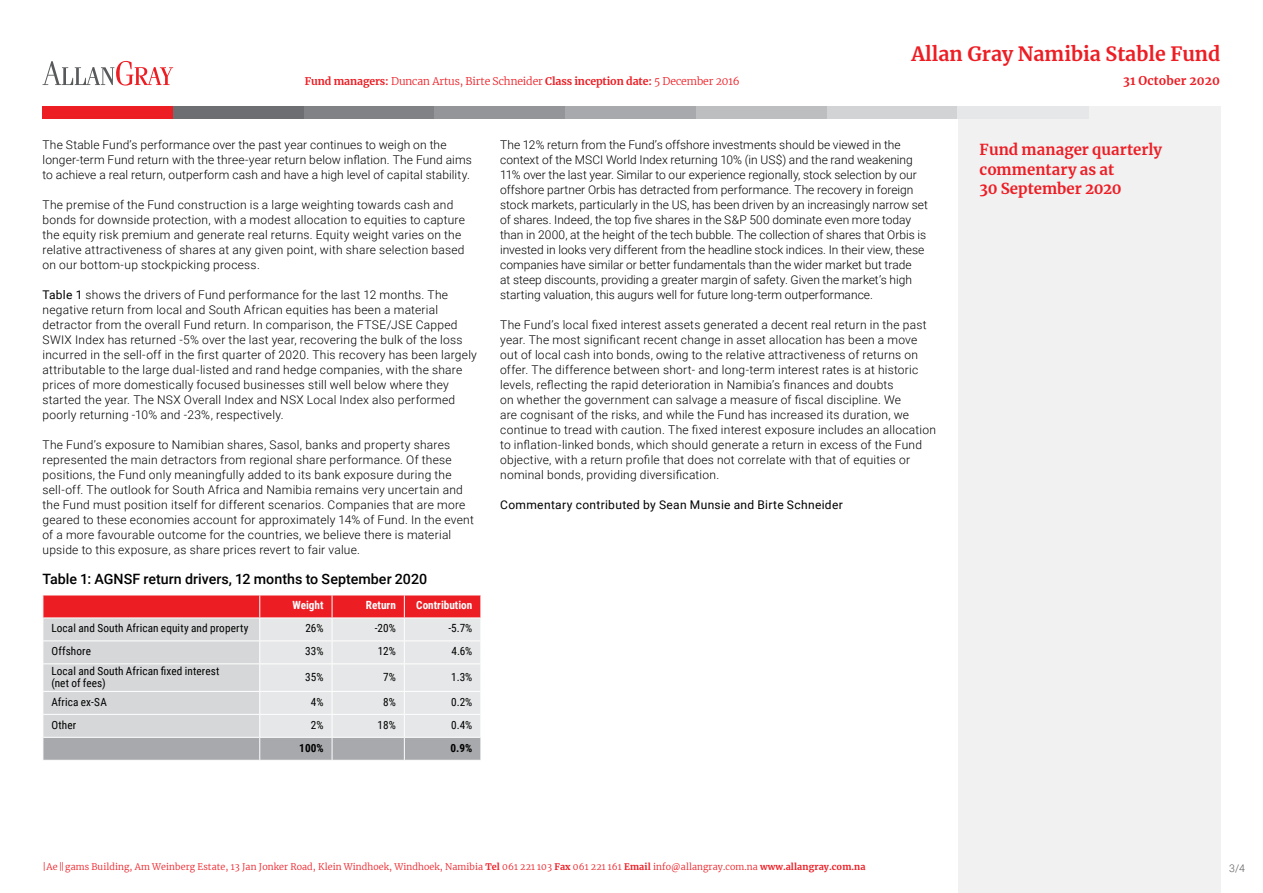
<style>
.page{position:relative;width:1263px;height:893px;background:#fff}
.page>*{position:absolute;margin:0;border:0;box-sizing:border-box;transform-origin:0 0}
.t1{font:700 19.5px "Merriweather";color:#ed1d24}
.t2{font:700 15px/19.5px "Merriweather";color:#ed1d24}
.t3{font:500 14.25px "Roboto";color:#000}
.t4{font:300 12px/15px "Roboto";letter-spacing:.015em;color:#000}
.t5{font:12px "Roboto";letter-spacing:.03em;color:#000}
.t6{font:700 12px "Merriweather";letter-spacing:.01em;color:#ed1d24}
.t7{font:11.25px/12px "Roboto Condensed";letter-spacing:.01em;color:#000}
.t8{font:700 11.25px "Roboto Condensed";color:#fff}
.t9{font:700 11.25px "Roboto Condensed";color:#000}
.t10{font:300 10.5px "Merriweather";letter-spacing:-.01em;color:#ed1d24}
.t11{font:300 10.5px "Roboto";color:#58595b}
.t12{font:300 9px "Merriweather";letter-spacing:.01em;color:#ed1d24}
.s1{font-weight:700}
.s2{font-weight:400}
</style>
<div class="page">
<div style="left:43px;top:106px;width:131px;height:13px;background:#ed1d24"></div>
<div style="left:1089px;top:106px;width:131px;height:13px;background:#f1f1f2"></div>
<div style="left:173px;top:106px;width:132px;height:13px;background:#6d6e71"></div>
<div style="left:304px;top:106px;width:131px;height:13px;background:#808285"></div>
<div style="left:435px;top:106px;width:131px;height:13px;background:#939598"></div>
<div style="left:565px;top:106px;width:132px;height:13px;background:#a7a9ac"></div>
<div style="left:696px;top:106px;width:132px;height:13px;background:#bcbec0"></div>
<div style="left:827px;top:106px;width:131px;height:13px;background:#d1d3d4"></div>
<div style="left:958px;top:106px;width:131px;height:13px;background:#e6e7e8"></div>
<svg style="left:43px;top:61px;width:130px;height:25px"></svg>
<div style="left:958px;top:119px;width:262px;height:774px;background:#f1f1f2"></div>
<svg style="left:43px;top:595px;width:438px;height:165px;background:#dac0c2"></svg>
<h1 class="t1" style="left:911px;top:41px;width:310px">Allan Gray Namibia Stable Fund</h1>
<p class="t10" style="left:305px;top:74px;width:436px"><span class="s1">Fund managers:</span> Duncan Artus, Birte Schneider <span class="s1">Class inception date:</span> 5 December 2016</p>
<p class="t6" style="left:1123px;top:72px;width:99px">31 October 2020</p>
<p class="t4" style="left:43px;top:137px;width:431px">The Stable Fund’s performance over the past year continues to weigh on the longer-term Fund return with the three-year return below inflation. The Fund aims to achieve a real return, outperform cash and have a high level of capital stability.</p>
<p class="t4" style="left:43px;top:197px;width:424px">The premise of the Fund construction is a large weighting towards cash and bonds for downside protection, with a modest allocation to equities to capture the equity risk premium and generate real returns. Equity weight varies on the relative attractiveness of shares at any given point, with share selection based on our bottom-up stockpicking process.</p>
<p class="t4" style="left:43px;top:287px;width:436px"><span class="s2">Table 1</span> shows the drivers of Fund performance for the last 12 months. The negative return from local and South African equities has been a material detractor from the overall Fund return. In comparison, the FTSE/JSE Capped SWIX Index has returned -5% over the last year, recovering the bulk of the loss incurred in the sell-off in the first quarter of 2020. This recovery has been largely attributable to the large dual-listed and rand hedge companies, with the share prices of more domestically focused businesses still well below where they started the year. The NSX Overall Index and NSX Local Index also performed poorly returning -10% and -23%, respectively.</p>
<p class="t4" style="left:43px;top:437px;width:433px">The Fund’s exposure to Namibian shares, Sasol, banks and property shares represented the main detractors from regional share performance. Of these positions, the Fund only meaningfully added to its bank exposure during the sell-off. The outlook for South Africa and Namibia remains very uncertain and the Fund must position itself for different scenarios. Companies that are more geared to these economies account for approximately 14% of Fund. In the event of a more favourable outcome for the countries, we believe there is material upside to this exposure, as share prices revert to fair value.</p>
<p class="t3" style="left:43px;top:569px;width:386px">Table 1: AGNSF return drivers, 12 months to September 2020</p>
<p class="t8" style="left:292px;top:598px;width:33px">Weight</p>
<p class="t8" style="left:366px;top:598px;width:31px">Return</p>
<p class="t8" style="left:416px;top:598px;width:58px">Contribution</p>
<p class="t7" style="left:51px;top:622px;width:198px">Local and South African equity and property</p>
<p class="t7" style="left:305px;top:622px;width:20px">26%</p>
<p class="t7" style="left:375px;top:622px;width:23px">-20%</p>
<p class="t7" style="left:448px;top:622px;width:25px">-5.7%</p>
<p class="t7" style="left:51px;top:645px;width:41px">Offshore</p>
<p class="t7" style="left:305px;top:645px;width:20px">33%</p>
<p class="t7" style="left:378px;top:645px;width:20px">12%</p>
<p class="t7" style="left:451px;top:645px;width:22px">4.6%</p>
<p class="t7" style="left:51px;top:665px;width:170px">Local and South African fixed interest (net of fees)</p>
<p class="t7" style="left:305px;top:671px;width:20px">35%</p>
<p class="t7" style="left:383px;top:671px;width:14px">7%</p>
<p class="t7" style="left:451px;top:671px;width:23px">1.3%</p>
<p class="t7" style="left:51px;top:695px;width:57px">Africa ex-SA</p>
<p class="t7" style="left:311px;top:695px;width:14px">4%</p>
<p class="t7" style="left:383px;top:695px;width:14px">8%</p>
<p class="t7" style="left:451px;top:695px;width:23px">0.2%</p>
<p class="t7" style="left:51px;top:718px;width:26px">Other</p>
<p class="t7" style="left:311px;top:718px;width:14px">2%</p>
<p class="t7" style="left:378px;top:718px;width:20px">18%</p>
<p class="t7" style="left:451px;top:718px;width:23px">0.4%</p>
<p class="t9" style="left:299px;top:740px;width:26px">100%</p>
<p class="t9" style="left:451px;top:740px;width:23px">0.9%</p>
<p class="t4" style="left:500px;top:137px;width:429px">The 12% return from the Fund’s offshore investments should be viewed in the context of the MSCI World Index returning 10% (in US$) and the rand weakening 11% over the last year. Similar to our experience regionally, stock selection by our offshore partner Orbis has detracted from performance. The recovery in foreign stock markets, particularly in the US, has been driven by an increasingly narrow set of shares. Indeed, the top five shares in the S&amp;P 500 dominate even more today than in 2000, at the height of the tech bubble. The collection of shares that Orbis is invested in looks very different from the headline stock indices. In their view, these companies have similar or better fundamentals than the wider market but trade<br>at steep discounts, providing a greater margin of safety. Given the market’s high starting valuation, this augurs well for future long-term outperformance.</p>
<p class="t4" style="left:500px;top:317px;width:437px">The Fund’s local fixed interest assets generated a decent real return in the past year. The most significant recent change in asset allocation has been a move out of local cash into bonds, owing to the relative attractiveness of returns on offer. The difference between short- and long-term interest rates is at historic levels, reflecting the rapid deterioration in Namibia’s finances and doubts<br>on whether the government can salvage a measure of fiscal discipline. We<br>are cognisant of the risks, and while the Fund has increased its duration, we continue to tread with caution. The fixed interest exposure includes an allocation to inflation-linked bonds, which should generate a return in excess of the Fund objective, with a return profile that does not correlate with that of equities or nominal bonds, providing diversification.</p>
<p class="t5" style="left:500px;top:497px;width:344px">Commentary contributed by Sean Munsie and Birte Schneider</p>
<p class="t2" style="left:980px;top:140px;width:184px">Fund manager quarterly commentary as at<br>30 September 2020</p>
<p class="t12" style="left:43px;top:860px;width:825px">|Ae ||gams Building, Am Weinberg Estate, 13 Jan Jonker Road, Klein Windhoek, Windhoek, Namibia <span class="s1">Tel</span> 061 221 103 <span class="s1">Fax</span> 061 221 161 <span class="s1">Email</span> info@allangray.com.na <span class="s1">www.allangray.com.na</span></p>
<p class="t11" style="left:1229px;top:860px;width:17px">3/4</p>
</div>
